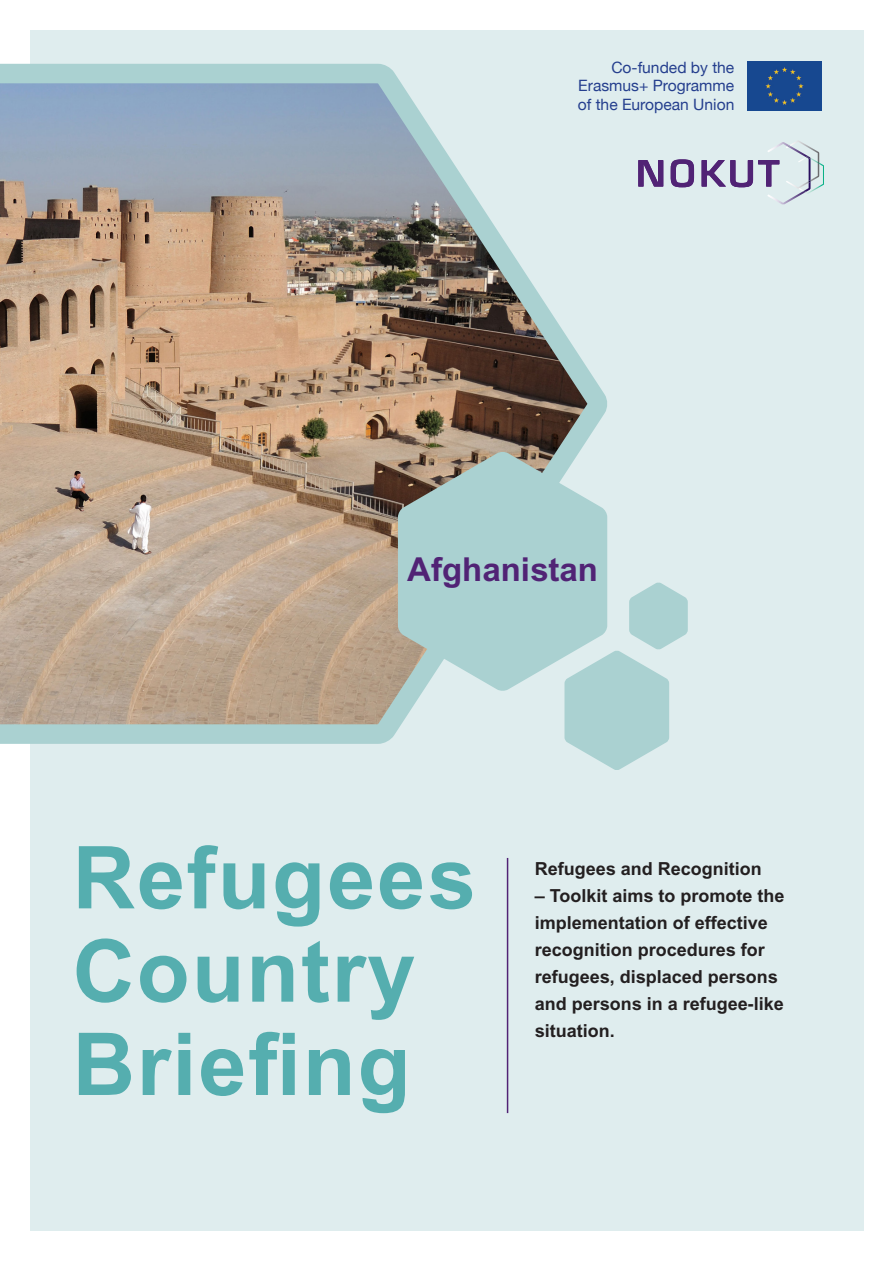
<style>
.page{position:relative;width:893px;height:1263px;background:#fff}
.page>*{position:absolute;margin:0;border:0;box-sizing:border-box;transform-origin:0 0}
.Tittel{font:700 86.85px/93.3px "Arial MT Std";letter-spacing:.02em;color:#55aeaf}
.Tittel-2{font:700 33px "Arial MT Std";color:#512375}
.t1{font:700 18px/27px "Arial MT Std";color:#231f20}
.t2{font:15.6px "Helvetica Neue";color:#253f8e}
</style>
<div class="page">
<svg style="left:863px;top:30px;width:1px;height:267px"></svg>
<div style="left:30px;top:30px;width:833px;height:1201px;background:#dfedee"></div>
<img style="left:767px;top:142px;width:19px;height:10px">
<img style="left:767px;top:192px;width:38px;height:12px">
<img style="left:786px;top:141px;width:33px;height:47px">
<img style="left:805px;top:163px;width:19px;height:31px">
<svg style="left:798px;top:156px;width:21px;height:8px"></svg>
<svg style="left:798px;top:180px;width:12px;height:12px"></svg>
<svg style="left:638px;top:160px;width:25px;height:27px"></svg>
<svg style="left:671px;top:159px;width:23px;height:28px"></svg>
<svg style="left:702px;top:160px;width:77px;height:27px"></svg>
<div style="left:748px;top:62px;width:73px;height:48px;background:#174890"></div>
<svg style="left:0;top:63px;width:608px;height:681px;background:#b0a598"></svg>
<svg style="left:398px;top:451px;width:209px;height:240px;background:#abc9c7"></svg>
<hr style="left:507px;top:858px;width:1px;height:255px;background:#512375">
<svg style="left:564px;top:582px;width:124px;height:188px"></svg>
<p class="t2" style="left:611px;top:56px;width:124px">Co-funded by the</p>
<p class="t2" style="left:578px;top:75px;width:158px">Erasmus+ Programme</p>
<p class="t2" style="left:578px;top:94px;width:158px">of the European Union</p>
<p class="Tittel-2" style="left:407px;top:550px;width:192px">Afghanistan</p>
<p class="Tittel" style="left:72px;top:830px;width:404px">Refugees<br>Country<br>Briefing</p>
<p class="t1" style="left:535px;top:855px;width:229px">Refugees and Recognition</p>
<p class="t1" style="left:535px;top:882px;width:251px">– Toolkit aims to promote the implementation of effective recognition procedures for refugees, displaced persons and persons in a refugee-like situation.</p>
</div>
